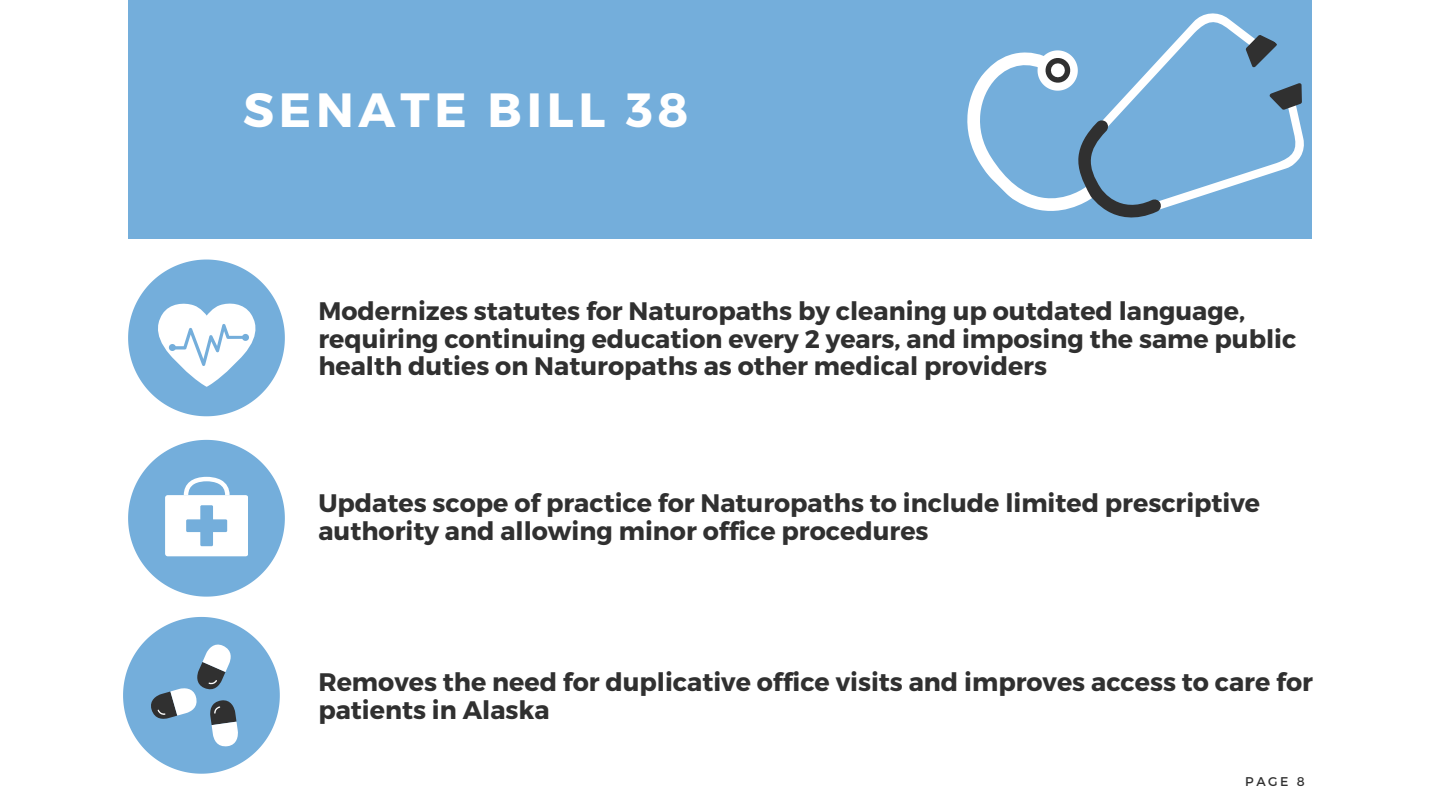
<style>
.page{position:relative;width:1440px;height:810px;background:#fff}
.page>*{position:absolute;margin:0;border:0;box-sizing:border-box;transform-origin:0 0}
.t1{font:700 48px "Montserrat";letter-spacing:.1em;color:#fff}
.t2{font:700 25.3px/27.4px "Montserrat";color:#303030}
.t3{font:12.7px "Montserrat";color:#303030}
</style>
<div class="page">
<div style="left:128px;top:0;width:1184px;height:239px;background:#74aedb"></div>
<svg style="left:128px;top:440px;width:157px;height:157px"></svg>
<svg style="left:128px;top:260px;width:157px;height:156px"></svg>
<svg style="left:123px;top:617px;width:157px;height:157px"></svg>
<svg style="left:967px;top:13px;width:337px;height:205px"></svg>
<p class="t1" style="left:243px;top:79px;width:447px">SENATE BILL 38</p>
<p class="t2" style="left:318px;top:296px;width:979px">Modernizes statutes for Naturopaths by cleaning up outdated language, requiring continuing education every 2 years, and imposing the same public health duties on Naturopaths as other medical providers</p>
<p class="t2" style="left:318px;top:488px;width:943px">Updates scope of practice for Naturopaths to include limited prescriptive authority and allowing minor office procedures</p>
<p class="t2" style="left:318px;top:667px;width:996px">Removes the need for duplicative office visits and improves access to care for patients in Alaska</p>
<p class="t3" style="left:1245px;top:773px;width:61px">PAGE 8</p>
</div>
